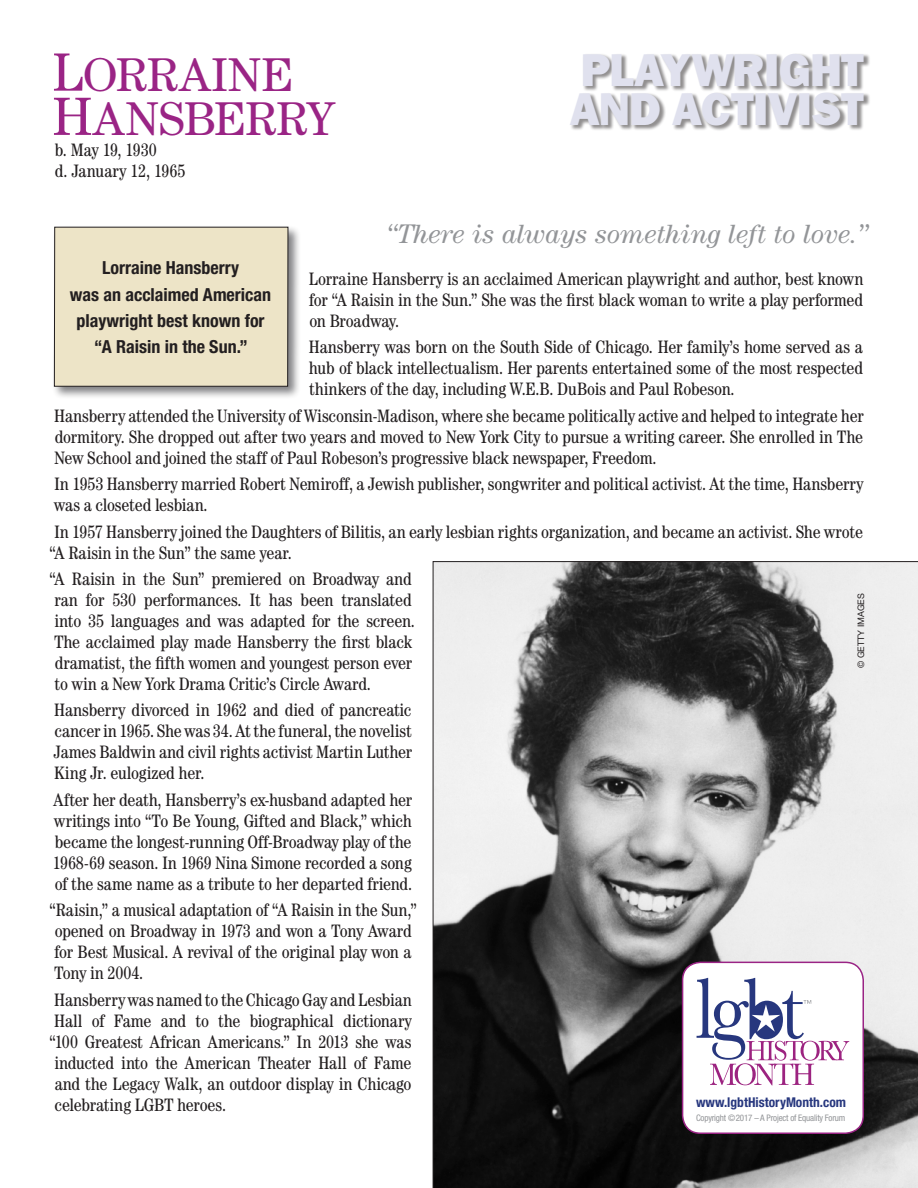
<style>
.page{position:relative;width:918px;height:1188px;background:#fff}
.page>*{position:absolute;margin:0;border:0;box-sizing:border-box;transform-origin:0 0}
.t1{font:47.55px/44.2px "Century Book SC880";letter-spacing:-.01em;color:#9a2485}
.t2{font:800 39px/39px "Franklin";letter-spacing:-.045em;color:#e0e1ee;text-align:center}
.t3{font:italic 27px "Century";color:#939598}
._2016_Bio_Text{font:condensed 18px/21px "Century";letter-spacing:-.005em;color:#231f20;text-align:justify}
.t4{font:700 condensed 18px/26.2px "Helvetica Neue";color:#231f20;text-align:center}
.t5{font:700 condensed 13.5px "Helvetica Neue";color:#27377e}
.t6{font:condensed 9px "Helvetica Neue";letter-spacing:-.02em;color:#939598}
.t7{font:9px "Helvetica Neue";color:#231f20}
.s1{font-size:54px}
</style>
<div class="page">
<svg style="left:433px;top:561px;width:485px;height:627px;background:#828282"></svg>
<div style="left:683px;top:962px;width:180px;height:171px;background:#fff;border-radius:18px"></div>
<div style="left:682px;top:962px;width:182px;height:172px;border:2px solid #9a2485;border-radius:18px"></div>
<svg style="left:697px;top:978px;width:152px;height:107px"></svg>
<div style="left:570px;top:53px;width:301px;height:79px;background:#231f20;opacity:.5"></div>
<div style="left:52px;top:224px;width:250px;height:176px;background:#000007;opacity:.5"></div>
<div style="left:54px;top:227px;width:234px;height:159px;background:#ede4c7"></div>
<div style="left:54px;top:227px;width:234px;height:160px;border:1px solid #231f20"></div>
<p class="t1" style="left:53px;top:51px;width:284px"><span class="s1">L</span>ORRAINE<br><span class="s1">H</span>ANSBERRY</p>
<p class="_2016_Bio_Text" style="left:55px;top:139px;width:104px">b. May 19, 1930</p>
<p class="_2016_Bio_Text" style="left:55px;top:160px;width:132px">d. January 12, 1965</p>
<p class="t2" style="left:569px;top:50px;width:298px">PLAYWRIGHT<br>AND ACTIVIST</p>
<p class="t3" style="left:387px;top:218px;width:483px">“There is always something left to love.”</p>
<p class="t4" style="left:70px;top:255px;width:203px">Lorraine Hansberry<br>was an acclaimed American playwright best known for “A Raisin in the Sun.”</p>
<p class="_2016_Bio_Text" style="left:309px;top:268px;width:556px">Lorraine Hansberry is an acclaimed American playwright and author, best known for “A Raisin in the Sun.” She was the first black woman to write a play performed on Broadway.</p>
<p class="_2016_Bio_Text" style="left:309px;top:337px;width:556px">Hansberry was born on the South Side of Chicago. Her family’s home served as a hub of black intellectualism. Her parents entertained some of the most respected thinkers of the day, including W.E.B. DuBois and Paul Robeson.</p>
<p class="_2016_Bio_Text" style="left:54px;top:405px;width:811px">Hansberry attended the University of Wisconsin-Madison, where she became politically active and helped to integrate her dormitory. She dropped out after two years and moved to New York City to pursue a writing career. She enrolled in The New School and joined the staff of Paul Robeson’s progressive black newspaper, Freedom.</p>
<p class="_2016_Bio_Text" style="left:54px;top:473px;width:811px">In 1953 Hansberry married Robert Nemiroff, a Jewish publisher, songwriter and political activist. At the time, Hansberry was a closeted lesbian.</p>
<p class="_2016_Bio_Text" style="left:50px;top:521px;width:815px">In 1957 Hansberry joined the Daughters of Bilitis, an early lesbian rights organization, and became an activist. She wrote “A Raisin in the Sun” the same year.</p>
<p class="_2016_Bio_Text" style="left:50px;top:568px;width:367px;text-align:left">“A Raisin in the Sun” premiered on Broadway and ran for 530 performances. It has been translated into 35 languages and was adapted for the screen.<br>The acclaimed play made Hansberry the first black dramatist, the fifth women and youngest person ever to win a New York Drama Critic’s Circle Award.</p>
<p class="_2016_Bio_Text" style="left:54px;top:700px;width:360px">Hansberry divorced in 1962 and died of pancreatic cancer in 1965. She was 34. At the funeral, the novelist James Baldwin and civil rights activist Martin Luther King Jr. eulogized her.</p>
<p class="_2016_Bio_Text" style="left:53px;top:789px;width:361px">After her death, Hansberry’s ex-husband adapted her writings into “To Be Young, Gifted and Black,” which became the longest-running Off-Broadway play of the 1968-69 season. In 1969 Nina Simone recorded a song of the same name as a tribute to her departed friend.</p>
<p class="_2016_Bio_Text" style="left:50px;top:899px;width:369px;text-align:left">“Raisin,” a musical adaptation of “A Raisin in the Sun,” opened on Broadway in 1973 and won a Tony Award for Best Musical. A revival of the original play won a Tony in 2004.</p>
<p class="_2016_Bio_Text" style="left:50px;top:989px;width:364px">Hansberry was named to the Chicago Gay and Lesbian Hall of Fame and to the biographical dictionary “100 Greatest African Americans.” In 2013 she was inducted into the American Theater Hall of Fame and the Legacy Walk, an outdoor display in Chicago celebrating LGBT heroes.</p>
<p class="t7" style="left:855px;top:668px;width:76px;rotate:-90deg">© GETTY IMAGES</p>
<p class="t5" style="left:696px;top:1094px;width:152px">www.lgbtHistoryMonth.com</p>
<p class="t6" style="left:696px;top:1112px;width:151px">Copyright © 2017 – A Project of Equality Forum</p>
</div>
